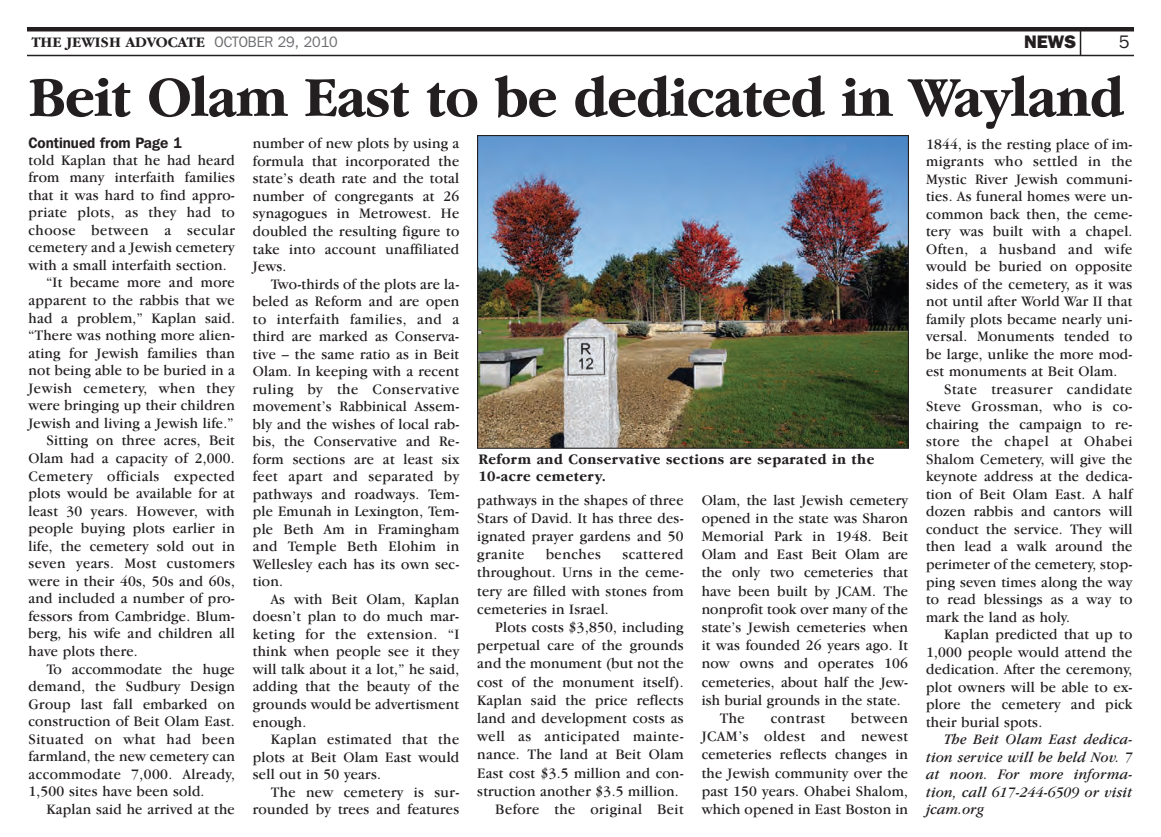
<style>
.page{position:relative;width:1161px;height:837px;background:#fff}
.page>*{position:absolute;margin:0;border:0;box-sizing:border-box;transform-origin:0 0}
.t1{font:700 58.5px "Garamond IT Cby BT";letter-spacing:-.02em;color:#231f20;scale:.95 1}
.t2{font:800 18px "Franklin Gothic IT Cby BT";color:#231f20}
.t3{font:18px "Franklin Gothic IT Cby BT";color:#231f20}
.t4{font:15px/17.5px "Garamond IT Cby BT";letter-spacing:.015em;color:#231f20;text-align:justify;scale:.95 1}
.t5{font:15px "Garamond IT Cby BT";letter-spacing:.04em;color:#231f20;scale:.95 1}
.t6{font:italic 15px/17.5px "Garamond IT Cby BT";letter-spacing:.015em;color:#231f20;text-align:justify;scale:.95 1}
.t7{font:700 15px/17.2px "Garamond IT Cby BT";letter-spacing:.03em;color:#231f20;scale:.95 1}
.t8{font:700 15px "Garamond IT Cby BT";color:#231f20}
.t9{font:15px "Garamond IT Cby BT";letter-spacing:.035em;color:#231f20;scale:.95 1}
.t10{font:600 15px "Franklin Gothic IT Cby BT";color:#231f20;scale:.95 1}
.s1{font-family:"Franklin Gothic IT Cby BT";font-weight:400;color:#6c6d70}
</style>
<div class="page">
<hr style="left:27px;top:55px;width:1107px;height:1px;background:#231f20">
<div style="left:27px;top:27px;width:1107px;height:5px;background:#231f20"></div>
<svg style="left:1080px;top:32px;width:1px;height:23px"></svg>
<img style="left:479px;top:137px;width:428px;height:310px">
<div style="left:477px;top:135px;width:432px;height:314px;border:1px solid #231f20"></div>
<p class="t8" style="left:32px;top:37px;width:308px">THE JEWISH ADVOCATE <span class="s1">OCTOBER 29, 2010</span></p>
<p class="t2" style="left:1024px;top:35px;width:54px">NEWS</p>
<p class="t3" style="left:1119px;top:35px;width:12px">5</p>
<h1 class="t1" style="left:28px;top:76px;width:1155px">Beit Olam East to be dedicated in Wayland</h1>
<p class="t10" style="left:28px;top:138px;width:163px">Continued from Page 1</p>
<p class="t4" style="left:28px;top:152px;width:219px">told Kaplan that he had heard</p>
<p class="t4" style="left:28px;top:170px;width:219px">from many interfaith families</p>
<p class="t4" style="left:28px;top:187px;width:219px">that it was hard to find appro-</p>
<p class="t4" style="left:28px;top:205px;width:219px">priate plots, as they had to</p>
<p class="t5" style="left:28px;top:225px;width:219px">choose between a secular</p>
<p class="t4" style="left:28px;top:240px;width:219px">cemetery and a Jewish cemetery</p>
<p class="t4" style="left:28px;top:258px;width:210px">with a small interfaith section.</p>
<p class="t4" style="left:46px;top:275px;width:200px">“It became more and more</p>
<p class="t4" style="left:28px;top:293px;width:219px">apparent to the rabbis that we</p>
<p class="t4" style="left:28px;top:310px;width:219px">had a problem,” Kaplan said.</p>
<p class="t4" style="left:28px;top:328px;width:219px">“There was nothing more alien-</p>
<p class="t4" style="left:28px;top:345px;width:219px">ating for Jewish families than</p>
<p class="t4" style="left:28px;top:363px;width:219px">not being able to be buried in a</p>
<p class="t5" style="left:28px;top:382px;width:219px">Jewish cemetery, when they</p>
<p class="t4" style="left:28px;top:398px;width:219px">were bringing up their children</p>
<p class="t4" style="left:28px;top:416px;width:217px">Jewish and living a Jewish life.”</p>
<p class="t4" style="left:46px;top:433px;width:200px">Sitting on three acres, Beit</p>
<p class="t4" style="left:28px;top:451px;width:219px">Olam had a capacity of 2,000.</p>
<p class="t5" style="left:28px;top:470px;width:219px">Cemetery officials expected</p>
<p class="t4" style="left:28px;top:486px;width:219px">plots would be available for at</p>
<p class="t4" style="left:28px;top:503px;width:219px">least 30 years. However, with</p>
<p class="t4" style="left:28px;top:521px;width:219px">people buying plots earlier in</p>
<p class="t4" style="left:28px;top:538px;width:219px">life, the cemetery sold out in</p>
<p class="t4" style="left:28px;top:556px;width:219px">seven years. Most customers</p>
<p class="t4" style="left:28px;top:573px;width:219px">were in their 40s, 50s and 60s,</p>
<p class="t4" style="left:28px;top:591px;width:219px">and included a number of pro-</p>
<p class="t4" style="left:28px;top:609px;width:219px">fessors from Cambridge. Blum-</p>
<p class="t4" style="left:28px;top:626px;width:219px">berg, his wife and children all</p>
<p class="t4" style="left:28px;top:644px;width:117px">have plots there.</p>
<p class="t4" style="left:46px;top:661px;width:200px">To accommodate the huge</p>
<p class="t4" style="left:28px;top:679px;width:219px">demand, the Sudbury Design</p>
<p class="t4" style="left:28px;top:696px;width:219px">Group last fall embarked on</p>
<p class="t4" style="left:28px;top:714px;width:219px">construction of Beit Olam East.</p>
<p class="t5" style="left:28px;top:733px;width:219px">Situated on what had been</p>
<p class="t4" style="left:28px;top:749px;width:219px">farmland, the new cemetery can</p>
<p class="t4" style="left:28px;top:767px;width:219px">accommodate 7,000. Already,</p>
<p class="t4" style="left:28px;top:784px;width:187px">1,500 sites have been sold.</p>
<p class="t4" style="left:46px;top:802px;width:200px">Kaplan said he arrived at the</p>
<p class="t4" style="left:253px;top:136px;width:219px">number of new plots by using a formula that incorporated the state’s death rate and the total number of congregants at 26 synagogues in Metrowest. He doubled the resulting figure to take into account unaffiliated Jews.</p>
<p class="t4" style="left:253px;top:276px;width:219px;text-indent:18px">Two-thirds of the plots are la&shy;beled as Reform and are open to interfaith families, and a third are marked as Conserva&shy;tive – the same ratio as in Beit Olam. In keeping with a recent ruling by the Conservative movement’s Rabbinical Assem&shy;bly and the wishes of local rab&shy;bis, the Conservative and Re&shy;form sections are at least six feet apart and separated by pathways and roadways. Tem&shy;ple Emunah in Lexington, Tem&shy;ple Beth Am in Framingham and Temple Beth Elohim in Wellesley each has its own sec&shy;tion.</p>
<p class="t4" style="left:253px;top:592px;width:219px;text-indent:18px">As with Beit Olam, Kaplan doesn’t plan to do much mar&shy;keting for the extension. “I think when people see it they will talk about it a lot,” he said, adding that the beauty of the grounds would be advertisment enough.</p>
<p class="t4" style="left:253px;top:732px;width:219px;text-indent:18px">Kaplan estimated that the plots at Beit Olam East would sell out in 50 years.</p>
<p class="t4" style="left:253px;top:784px;width:219px;text-align:right">The new cemetery is sur&shy;rounded by trees and features</p>
<p class="t7" style="left:478px;top:451px;width:418px">Reform and Conservative sections are separated in the<br>10-acre cemetery.</p>
<p class="t4" style="left:477px;top:492px;width:219px;line-height:18.1px">pathways in the shapes of three Stars of David. It has three des&shy;ignated prayer gardens and 50 granite</p>
<p class="t4" style="left:477px;top:547px;width:219px;line-height:18.1px;text-indent:145px">scattered throughout. Urns in the ceme&shy;tery are filled with stones from cemeteries in Israel.</p>
<p class="t4" style="left:495px;top:620px;width:200px">Plots costs $3,850, including</p>
<p class="t4" style="left:477px;top:638px;width:219px">perpetual care of the grounds</p>
<p class="t4" style="left:477px;top:656px;width:219px">and the monument (but not the</p>
<p class="t4" style="left:477px;top:674px;width:219px">cost of the monument itself).</p>
<p class="t4" style="left:477px;top:693px;width:219px">Kaplan said the price reflects</p>
<p class="t4" style="left:477px;top:711px;width:219px">land and development costs as</p>
<p class="t5" style="left:477px;top:731px;width:219px">well as anticipated mainte-</p>
<p class="t4" style="left:477px;top:747px;width:219px">nance. The land at Beit Olam</p>
<p class="t4" style="left:477px;top:765px;width:219px">East cost $3.5 million and con-</p>
<p class="t4" style="left:477px;top:784px;width:214px">struction another $3.5 million.</p>
<p class="t9" style="left:495px;top:804px;width:200px">Before the original Beit</p>
<p class="t5" style="left:546px;top:549px;width:59px">benches</p>
<p class="t4" style="left:702px;top:492px;width:219px">Olam, the last Jewish cemetery</p>
<p class="t4" style="left:702px;top:510px;width:219px">opened in the state was Sharon</p>
<p class="t4" style="left:702px;top:529px;width:219px">Memorial Park in 1948. Beit</p>
<p class="t4" style="left:702px;top:547px;width:219px">Olam and East Beit Olam are</p>
<p class="t4" style="left:702px;top:565px;width:219px">the only two cemeteries that</p>
<p class="t4" style="left:702px;top:583px;width:219px">have been built by JCAM. The</p>
<p class="t4" style="left:702px;top:601px;width:219px">nonprofit took over many of the</p>
<p class="t4" style="left:702px;top:620px;width:219px">state’s Jewish cemeteries when</p>
<p class="t4" style="left:702px;top:638px;width:219px">it was founded 26 years ago. It</p>
<p class="t4" style="left:702px;top:656px;width:219px">now owns and operates 106</p>
<p class="t4" style="left:702px;top:674px;width:219px">cemeteries, about half the Jew-</p>
<p class="t4" style="left:702px;top:692px;width:211px">ish burial grounds in the state.</p>
<p class="t4" style="left:720px;top:711px;width:28px">The</p>
<p class="t5" style="left:771px;top:713px;width:59px">contrast</p>
<p class="t4" style="left:702px;top:710px;width:219px;line-height:18.1px;text-indent:149px">between JCAM’s oldest and newest cemeteries reflects changes in the Jewish community over the past 150 years. Ohabei Shalom, which opened in East Boston in</p>
<p class="t4" style="left:926px;top:136px;width:219px">1844, is the resting place of im&shy;migrants who settled in the Mystic River Jewish communi&shy;ties. As funeral homes were un&shy;common back then, the ceme&shy;tery was built with a chapel.<br>Often, a husband and wife would be buried on opposite sides of the cemetery, as it was not until after World War II that family plots became nearly uni&shy;versal. Monuments tended to be large, unlike the more mod&shy;est monuments at Beit Olam.</p>
<p class="t4" style="left:926px;top:381px;width:219px;text-indent:18px">State treasurer candidate Steve Grossman, who is co&shy;chairing the campaign to re&shy;store the chapel at Ohabei Shalom Cemetery, will give the keynote address at the dedica&shy;tion of Beit Olam East. A half dozen rabbis and cantors will conduct the service. They will then lead a walk around the perimeter of the cemetery, stop&shy;ping seven times along the way to read blessings as a way to mark the land as holy.</p>
<p class="t4" style="left:926px;top:627px;width:219px;text-indent:18px">Kaplan predicted that up to 1,000 people would attend the dedication. After the ceremony, plot owners will be able to ex&shy;plore the cemetery and pick their burial spots.</p>
<p class="t6" style="left:926px;top:732px;width:219px;text-indent:18px">The Beit Olam East dedica&shy;tion service will be held Nov. 7 at noon. For more informa&shy;tion, call 617-244-6509 or visit jcam.org</p>
</div>
